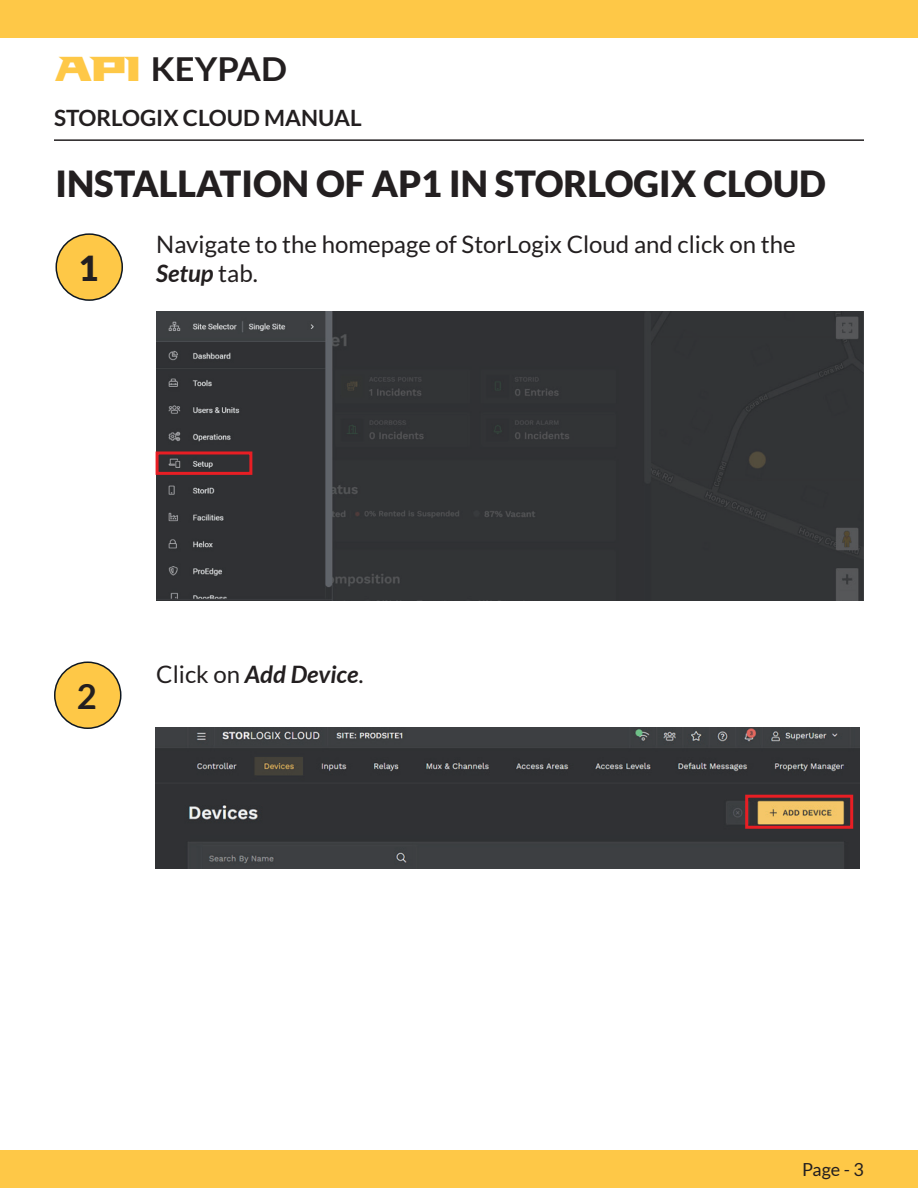
<style>
.page{position:relative;width:918px;height:1188px;background:#fff}
.page>*{position:absolute;margin:0;border:0;box-sizing:border-box;transform-origin:0 0}
.t1{font:900 36px "Lato";color:#231f20}
.t2{font:900 34.5px "Lato";color:#231f20}
.t3{font:700 34.5px "Lato";color:#231f20}
.t4{font:700 33px "Lato";color:#231f20;scale:1.05 1}
.t5{font:24px/28.8px "Lato";color:#231f20}
.t6{font:italic 700 24px "Lato";color:#231f20}
.t7{font:700 22.5px "Lato";color:#231f20}
.t8{font:18px "Lato";color:#231f20}
.s1{font-family:"Falcons Font";font-weight:400;font-size:36px;color:#fec847}
.s2{font-weight:700;font-style:italic}
.s3{font-weight:400;font-style:normal}
</style>
<div class="page">
<div style="left:0;top:1150px;width:918px;height:38px;background:#fec847"></div>
<hr style="left:54px;top:139px;width:810px;height:2px;background:#231f20">
<div style="left:0;top:0;width:918px;height:38px;background:#fec847"></div>
<div style="left:56px;top:234px;width:66px;height:66px;background:#fec847;border-radius:50%"></div>
<div style="left:56px;top:233px;width:67px;height:68px;border:2px solid #0e1721;border-radius:50%"></div>
<div style="left:156px;top:311px;width:708px;height:290px;background:#323436"></div>
<div style="left:55px;top:662px;width:66px;height:66px;background:#fec847;border-radius:50%"></div>
<div style="left:54px;top:662px;width:68px;height:67px;border:2px solid #0e1721;border-radius:50%"></div>
<img style="left:156px;top:727px;width:703px;height:141px">
<div style="left:156px;top:452px;width:96px;height:23px;border:3px solid #e81e24"></div>
<div style="left:745px;top:795px;width:108px;height:34px;border:3px solid #e81e24"></div>
<h3 class="t4" style="left:54px;top:50px;width:223px"><span class="s1">AP1</span> KEYPAD</h3>
<p class="t7" style="left:54px;top:105px;width:309px">STORLOGIX CLOUD MANUAL</p>
<h1 class="t1" style="left:56px;top:163px;width:772px">INSTALLATION OF AP1 IN STORLOGIX CLOUD</h1>
<h2 class="t2" style="left:78px;top:248px;width:22px">1</h2>
<p class="t5" style="left:156px;top:230px;width:641px">Navigate to the homepage of StorLogix Cloud and click on the<br><span class="s2">Setup</span> tab.</p>
<h2 class="t3" style="left:77px;top:677px;width:22px">2</h2>
<p class="t6" style="left:156px;top:660px;width:209px"><span class="s3">Click on</span> Add Device<span class="s3">.</span></p>
<p class="t8" style="left:802px;top:1159px;width:63px">Page - 3</p>
</div>
